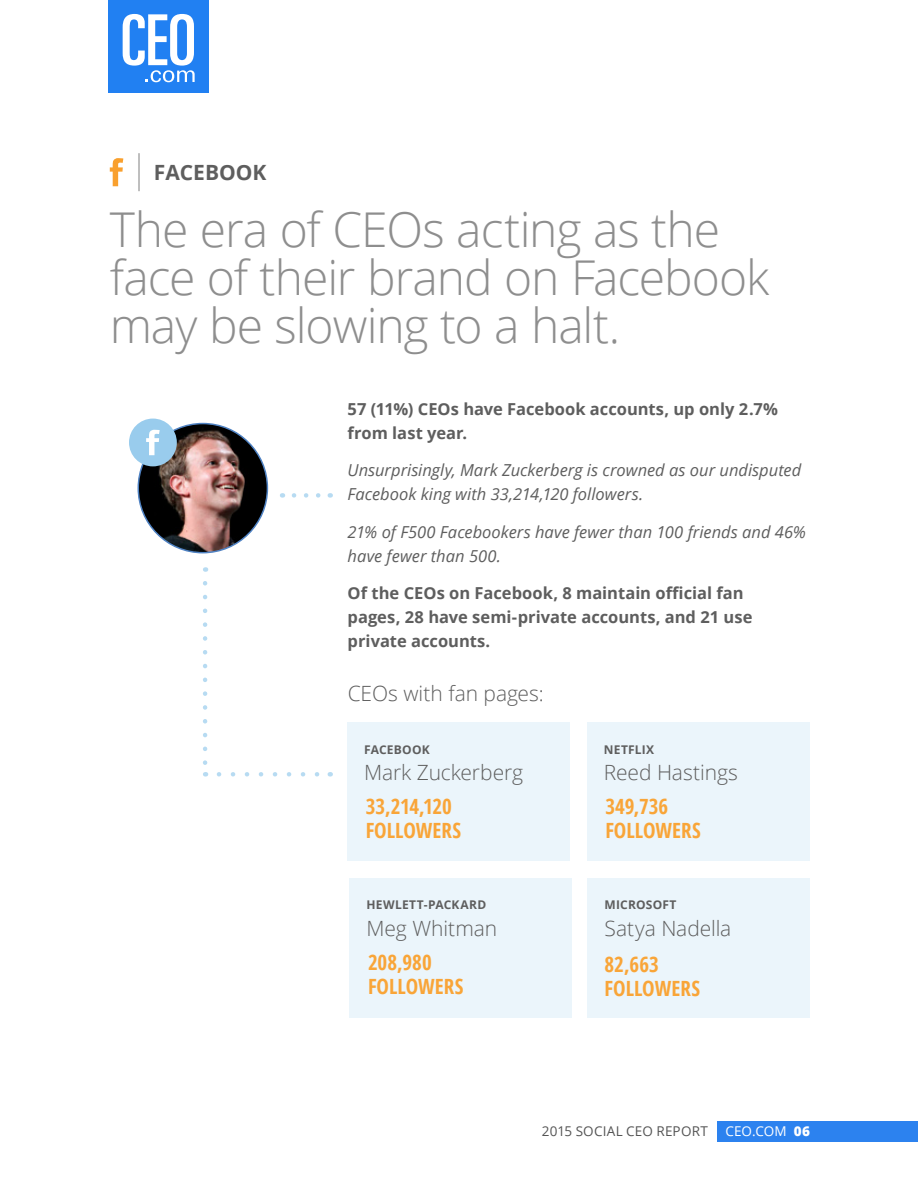
<style>
.page{position:relative;width:918px;height:1188px;background:#fff}
.page>*{position:absolute;margin:0;border:0;box-sizing:border-box;transform-origin:0 0}
.t1{font:300 48px/48px "Open Sans";letter-spacing:-.02em;color:#8e8e8e}
.t2{font:700 condensed 21px/24px "Open Sans";color:#f9a538}
.t3{font:300 21px "Open Sans";letter-spacing:-.005em;color:#5e5e5e}
.t4{font:700 21px "Open Sans";color:#5e5e5e}
.t5{font:italic 16.5px/24px "Open Sans";color:#5e5e5e}
.t6{font:700 16.5px/24px "Open Sans";color:#5e5e5e}
.t7{font:13.5px "Open Sans";letter-spacing:.015em;color:#555}
.t8{font:13.5px "Open Sans";letter-spacing:.01em;color:#fff}
.t9{font:700 12px "Open Sans";letter-spacing:.02em;color:#5e5e5e}
.s1{font-weight:800}
</style>
<div class="page">
<div style="left:718px;top:1121px;width:200px;height:20px;background:#2c82ef"></div>
<svg style="left:110px;top:158px;width:13px;height:28px"></svg>
<div style="left:348px;top:723px;width:222px;height:138px;background:#ebf5fb"></div>
<div style="left:588px;top:878px;width:222px;height:139px;background:#ebf5fb"></div>
<div style="left:587px;top:723px;width:222px;height:138px;background:#ebf5fb"></div>
<div style="left:350px;top:878px;width:222px;height:139px;background:#ebf5fb"></div>
<img style="left:138px;top:424px;width:129px;height:129px;border-radius:65px">
<svg style="left:294px;top:493px;width:27px;height:5px"></svg>
<div style="left:129px;top:419px;width:48px;height:47px;background:#99cced;border-radius:50%"></div>
<svg style="left:146px;top:430px;width:14px;height:25px"></svg>
<svg style="left:219px;top:772px;width:101px;height:5px"></svg>
<svg style="left:203px;top:583px;width:4px;height:194px"></svg>
<hr style="left:138px;top:153px;width:2px;height:38px;background:#aaa">
<div style="left:108px;top:0;width:101px;height:93px;background:#2180f2"></div>
<svg style="left:123px;top:14px;width:72px;height:68px"></svg>
<p class="t4" style="left:154px;top:158px;width:114px">FACEBOOK</p>
<h1 class="t1" style="left:110px;top:205px;width:661px">The era of CEOs acting as the face of their brand on Facebook may be slowing to a halt.</h1>
<p class="t6" style="left:348px;top:396px;width:432px">57 (11%) CEOs have Facebook accounts, up only 2.7% from last year.</p>
<p class="t5" style="left:348px;top:458px;width:455px">Unsurprisingly, Mark Zuckerberg is crowned as our undisputed<br>Facebook king with 33,214,120 followers.</p>
<p class="t5" style="left:348px;top:519px;width:460px">21% of F500 Facebookers have fewer than 100 friends and 46% have fewer than 500.</p>
<p class="t6" style="left:348px;top:581px;width:407px">Of the CEOs on Facebook, 8 maintain official fan pages, 28 have semi-private accounts, and 21 use private accounts.</p>
<p class="t3" style="left:348px;top:679px;width:197px">CEOs with fan pages:</p>
<p class="t9" style="left:364px;top:741px;width:67px">FACEBOOK</p>
<p class="t9" style="left:604px;top:741px;width:52px">NETFLIX</p>
<p class="t3" style="left:364px;top:758px;width:160px">Mark Zuckerberg</p>
<p class="t3" style="left:604px;top:758px;width:136px">Reed Hastings</p>
<p class="t2" style="left:366px;top:794px;width:97px">33,214,120<br>FOLLOWERS</p>
<p class="t2" style="left:605px;top:794px;width:97px">349,736<br>FOLLOWERS</p>
<p class="t9" style="left:367px;top:896px;width:121px">HEWLETT-PACKARD</p>
<p class="t9" style="left:605px;top:896px;width:74px">MICROSOFT</p>
<p class="t3" style="left:366px;top:914px;width:132px">Meg Whitman</p>
<p class="t3" style="left:605px;top:914px;width:128px">Satya Nadella</p>
<p class="t2" style="left:368px;top:949px;width:97px">208,980<br>FOLLOWERS</p>
<p class="t2" style="left:605px;top:952px;width:97px">82,663<br>FOLLOWERS</p>
<p class="t7" style="left:542px;top:1122px;width:167px">2015 SOCIAL CEO REPORT</p>
<p class="t8" style="left:725px;top:1122px;width:86px">CEO.COM <span class="s1">06</span></p>
</div>
